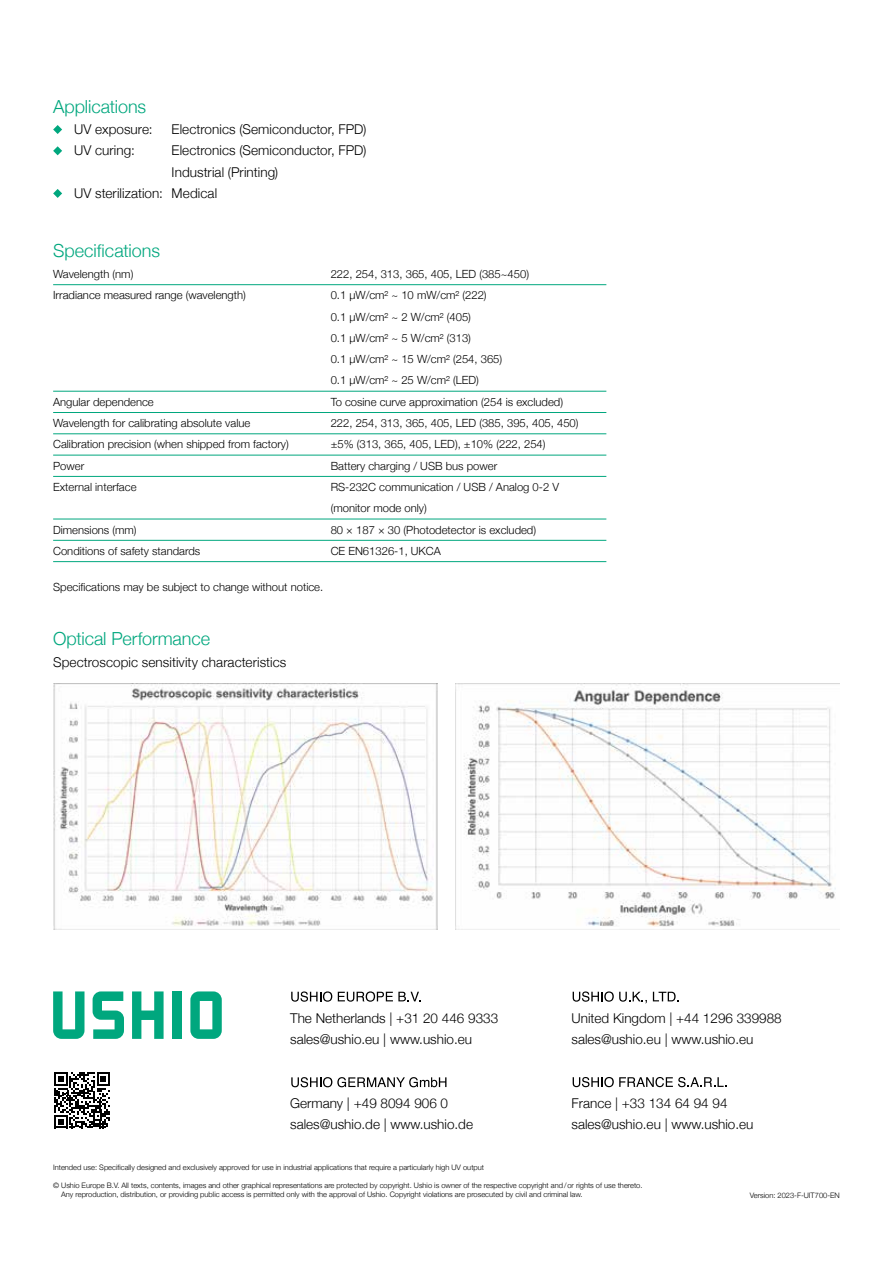
<style>
.page{position:relative;width:893px;height:1263px;background:#fff}
.page>*{position:absolute;margin:0;border:0;box-sizing:border-box;transform-origin:0 0}
.t1{font:300 18px "Helvetica Neue";letter-spacing:-.005em;color:#00a77e}
.t2{font:300 13.5px/21.3px "Helvetica Neue";color:#000}
.t3{font:300 11.25px/21.3px "Helvetica Neue";color:#000}
.t4{font:300 7.5px/9px "Helvetica Neue";color:#000}
</style>
<div class="page">
<svg style="left:190px;top:991px;width:32px;height:48px"></svg>
<svg style="left:93px;top:991px;width:31px;height:48px"></svg>
<svg style="left:132px;top:991px;width:32px;height:48px"></svg>
<div style="left:172px;top:991px;width:10px;height:48px;background:#00a77e"></div>
<svg style="left:53px;top:991px;width:32px;height:48px"></svg>
<svg style="left:291px;top:991px;width:41px;height:11px"></svg>
<svg style="left:338px;top:991px;width:82px;height:11px"></svg>
<svg style="left:291px;top:1077px;width:155px;height:10px"></svg>
<svg style="left:573px;top:991px;width:74px;height:12px"></svg>
<svg style="left:653px;top:992px;width:26px;height:9px"></svg>
<svg style="left:573px;top:1077px;width:153px;height:10px"></svg>
<svg style="left:54px;top:1072px;width:56px;height:56px"></svg>
<svg style="left:53px;top:125px;width:9px;height:9px"></svg>
<svg style="left:53px;top:146px;width:9px;height:9px"></svg>
<svg style="left:53px;top:189px;width:9px;height:9px"></svg>
<img style="left:53px;top:684px;width:384px;height:245px">
<img style="left:455px;top:684px;width:381px;height:245px">
<hr style="left:53px;top:284px;width:553px;height:1px;background:#00a77e">
<hr style="left:53px;top:391px;width:553px;height:1px;background:#00a77e">
<hr style="left:53px;top:412px;width:553px;height:1px;background:#00a77e">
<hr style="left:53px;top:433px;width:553px;height:1px;background:#00a77e">
<hr style="left:53px;top:455px;width:553px;height:1px;background:#00a77e">
<hr style="left:53px;top:476px;width:553px;height:1px;background:#00a77e">
<hr style="left:53px;top:519px;width:553px;height:1px;background:#00a77e">
<hr style="left:53px;top:540px;width:553px;height:1px;background:#00a77e">
<hr style="left:53px;top:561px;width:553px;height:1px;background:#00a77e">
<h1 class="t1" style="left:53px;top:92px;width:95px">Applications</h1>
<p class="t2" style="left:74px;top:118px;width:80px">UV exposure:</p>
<p class="t2" style="left:172px;top:118px;width:196px">Electronics (Semiconductor, FPD)</p>
<p class="t2" style="left:74px;top:139px;width:62px">UV curing:</p>
<p class="t2" style="left:172px;top:139px;width:196px">Electronics (Semiconductor, FPD)</p>
<p class="t2" style="left:172px;top:160px;width:108px">Industrial (Printing)</p>
<p class="t2" style="left:74px;top:181px;width:145px">UV sterilization: Medical</p>
<h1 class="t1" style="left:53px;top:236px;width:109px">Specifications</h1>
<p class="t3" style="left:53px;top:262px;width:82px">Wavelength (nm)</p>
<p class="t3" style="left:331px;top:262px;width:200px">222, 254, 313, 365, 405, LED (385~450)</p>
<p class="t3" style="left:53px;top:284px;width:194px">Irradiance measured range (wavelength)</p>
<p class="t3" style="left:331px;top:284px;width:173px">0.1 µW/cm² ~ 10 mW/cm² (222)<br>0.1 µW/cm² ~ 2 W/cm² (405)<br>0.1 µW/cm² ~ 5 W/cm² (313)<br>0.1 µW/cm² ~ 15 W/cm² (254, 365)<br>0.1 µW/cm² ~ 25 W/cm² (LED)</p>
<p class="t3" style="left:53px;top:390px;width:102px">Angular dependence</p>
<p class="t3" style="left:331px;top:390px;width:234px">To cosine curve approximation (254 is excluded)</p>
<p class="t3" style="left:53px;top:412px;width:199px">Wavelength for calibrating absolute value</p>
<p class="t3" style="left:331px;top:412px;width:249px">222, 254, 313, 365, 405, LED (385, 395, 405, 450)</p>
<p class="t3" style="left:53px;top:433px;width:237px">Calibration precision (when shipped from factory)</p>
<p class="t3" style="left:331px;top:433px;width:216px">±5% (313, 365, 405, LED), ±10% (222, 254)</p>
<p class="t3" style="left:53px;top:454px;width:33px">Power</p>
<p class="t3" style="left:331px;top:454px;width:168px">Battery charging / USB bus power</p>
<p class="t3" style="left:53px;top:475px;width:85px">External interface</p>
<p class="t3" style="left:331px;top:475px;width:230px">RS-232C communication / USB / Analog 0-2 V (monitor mode only)</p>
<p class="t3" style="left:53px;top:518px;width:85px">Dimensions (mm)</p>
<p class="t3" style="left:331px;top:518px;width:207px">80 × 187 × 30 (Photodetector is excluded)</p>
<p class="t3" style="left:53px;top:539px;width:149px">Conditions of safety standards</p>
<p class="t3" style="left:331px;top:539px;width:112px">CE EN61326-1, UKCA</p>
<p class="t3" style="left:53px;top:575px;width:272px">Specifications may be subject to change without notice.</p>
<h1 class="t1" style="left:53px;top:624px;width:158px">Optical Performance</h1>
<p class="t2" style="left:53px;top:650px;width:235px">Spectroscopic sensitivity characteristics</p>
<p class="t2" style="left:290px;top:1006px;width:209px">The Netherlands | +31 20 446 9333 sales@ushio.eu | www.ushio.eu</p>
<p class="t2" style="left:290px;top:1091px;width:184px">Germany | +49 8094 906 0 sales@ushio.de | www.ushio.de</p>
<p class="t2" style="left:572px;top:1006px;width:212px">United Kingdom | +44 1296 339988 sales@ushio.eu | www.ushio.eu</p>
<p class="t2" style="left:572px;top:1091px;width:183px">France | +33 134 64 94 94 sales@ushio.eu | www.ushio.eu</p>
<p class="t4" style="left:53px;top:1162px;width:432px">Intended use: Specifically designed and exclusively approved for use in industrial applications that require a particularly high UV output</p>
<p class="t4" style="left:61px;top:1180px;width:583px;text-indent:-8px">© Ushio Europe B.V. All texts, contents, images and other graphical representations are protected by copyright. Ushio is owner of the respective copyright and/or rights of use thereto.<br>Any reproduction, distribution, or providing public access is permitted only with the approval of Ushio. Copyright violations are prosecuted by civil and criminal law.</p>
<p class="t4" style="left:750px;top:1190px;width:91px">Version: 2023-F-UIT700-EN</p>
</div>
